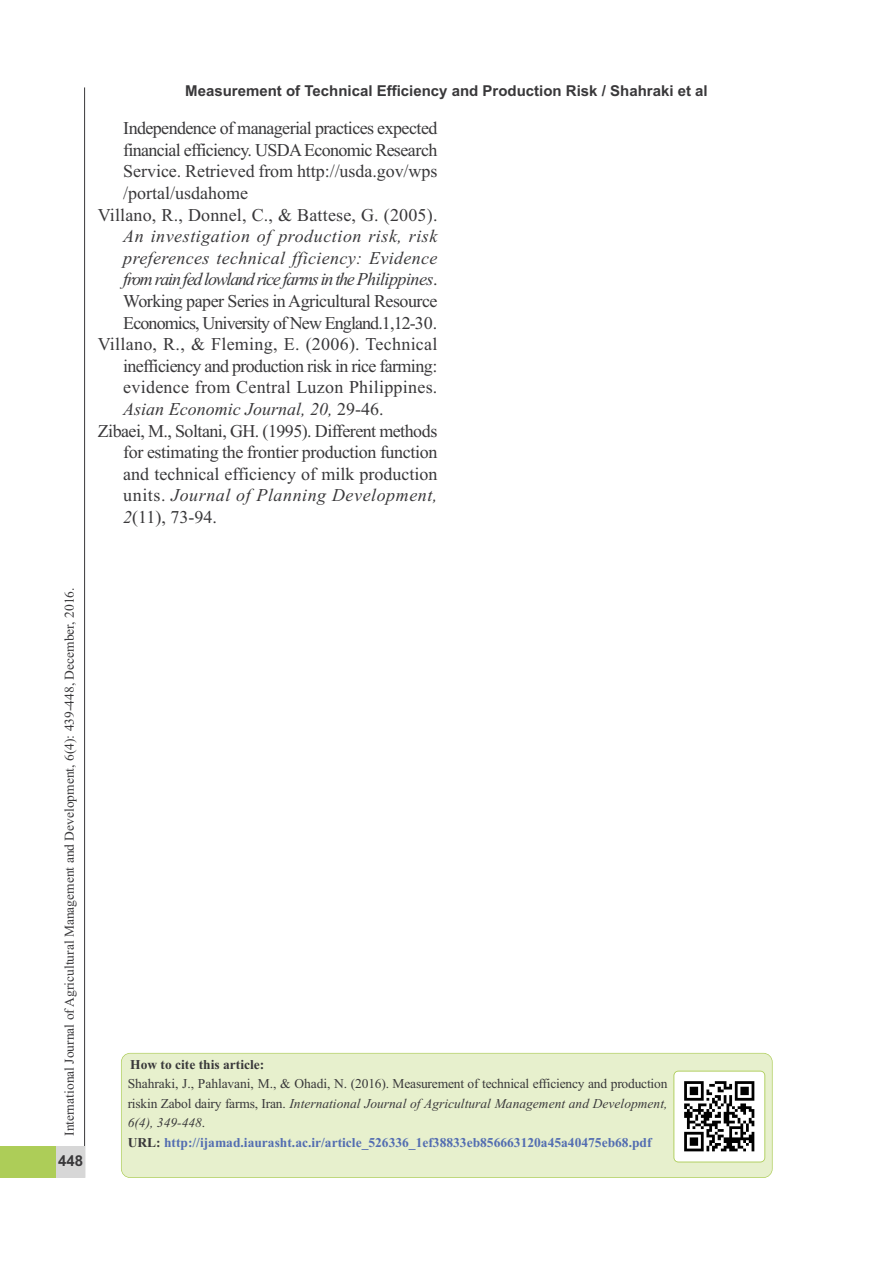
<style>
.page{position:relative;width:893px;height:1263px;background:#fff}
.page>*{position:absolute;margin:0;border:0;box-sizing:border-box;transform-origin:0 0}
.t1{font:18px "Times New Roman";letter-spacing:-.03em;color:#39383a}
.t2{font:italic 18px "Times New Roman";letter-spacing:.02em;color:#39383a}
.t3{font:18px "Times New Roman";letter-spacing:.015em;color:#39383a}
.t4{font:18px "Times New Roman";color:#39383a}
.t5{font:italic 18px "Times New Roman";letter-spacing:-.07em;color:#39383a}
.t6{font:18px "Times New Roman";letter-spacing:-.05em;color:#39383a}
.t7{font:18px "Times New Roman";letter-spacing:-.005em;color:#39383a}
.t8{font:18px "Times New Roman";letter-spacing:.01em;color:#39383a}
.t9{font:italic 18px "Times New Roman";color:#39383a}
.t10{font:700 15px "Arial";color:#39383a}
.t11{font:13.5px/19.5px "Times New Roman";letter-spacing:-.005em;color:#39383a}
.t12{font:700 13.5px "Times New Roman";color:#39383a}
.s1{font-style:normal}
.s2{font-style:italic}
.s3{font-weight:700}
.s4{font-weight:700;color:#536db1}
</style>
<div class="page">
<div style="left:0;top:1147px;width:85px;height:31px;background:#adcd58"></div>
<hr style="left:84px;top:87px;width:1px;height:1091px;background:#39383a">
<div style="left:56px;top:1147px;width:29px;height:31px;background:#d7d7d7"></div>
<div style="left:122px;top:1053px;width:650px;height:124px;background:#e7f0cd;border-radius:9px"></div>
<div style="left:121px;top:1053px;width:652px;height:125px;border:2px solid #adcd58;border-radius:9px"></div>
<img style="left:674px;top:1071px;width:90px;height:91px;border-radius:4px">
<div style="left:673px;top:1071px;width:92px;height:91px;border:2px solid #adcd58;border-radius:5px"></div>
<p class="t10" style="left:185px;top:82px;width:524px">Measurement of Technical Efficiency and Production Risk / Shahraki et al</p>
<h1 class="t1" style="left:123px;top:117px;width:316px">Independence of managerial practices expected</h1>
<h1 class="t1" style="left:123px;top:139px;width:316px">financial efficiency. USDA Economic Research</h1>
<h1 class="t7" style="left:123px;top:161px;width:316px">Service. Retrieved from http://usda.gov/wps</h1>
<h1 class="t4" style="left:123px;top:182px;width:126px">/portal/usdahome</h1>
<h1 class="t8" style="left:98px;top:204px;width:341px">Villano, R., Donnel, C., &amp; Battese, G. (2005).</h1>
<h1 class="t2" style="left:123px;top:225px;width:316px">An investigation of production risk, risk</h1>
<h1 class="t2" style="left:123px;top:247px;width:316px">preferences technical fficiency: Evidence</h1>
<h1 class="t5" style="left:123px;top:269px;width:316px">from rain fed lowland rice farms in the Philippines<span class="s1">.</span></h1>
<h1 class="t1" style="left:123px;top:290px;width:316px">Working paper Series in Agricultural Resource</h1>
<h1 class="t6" style="left:123px;top:312px;width:316px">Economics, University of New England.1,12-30.</h1>
<h1 class="t3" style="left:98px;top:333px;width:341px">Villano, R., &amp; Fleming, E. (2006). Technical</h1>
<h1 class="t1" style="left:123px;top:355px;width:316px">inefficiency and production risk in rice farming:</h1>
<h1 class="t3" style="left:123px;top:377px;width:316px">evidence from Central Luzon Philippines.</h1>
<h1 class="t9" style="left:123px;top:398px;width:262px">Asian Economic Journal, 20, <span class="s1">29-46.</span></h1>
<h1 class="t1" style="left:98px;top:420px;width:341px">Zibaei, M., Soltani, GH. (1995). Different methods</h1>
<h1 class="t1" style="left:123px;top:441px;width:316px">for estimating the frontier production function</h1>
<h1 class="t4" style="left:123px;top:463px;width:316px">and technical efficiency of milk production</h1>
<h1 class="t2" style="left:123px;top:485px;width:316px"><span class="s1">units.</span> Journal of Planning Development,</h1>
<h1 class="t1" style="left:123px;top:506px;width:95px"><span class="s2">2</span>(11), 73-94.</h1>
<p class="t11" style="left:59px;top:1136px;width:550px;rotate:-90deg">International Journal of Agricultural Management and Development, 6(4): 439-448, December, 2016.</p>
<p class="t10" style="left:58px;top:1152px;width:27px">448</p>
<p class="t12" style="left:130px;top:1056px;width:136px">How to cite this article:</p>
<p class="t11" style="left:128px;top:1074px;width:541px">Shahraki, J., Pahlavani, M., &amp; Ohadi, N. (2016). Measurement of technical efficiency and production riskin Zabol dairy farms, Iran. <span class="s2">International Journal of Agricultural Management and Development, 6(4), 349-448</span>.<br><span class="s3">URL:</span> <span class="s4">http://ijamad.iaurasht.ac.ir/article_526336_1ef38833eb856663120a45a40475eb68.pdf</span></p>
</div>
